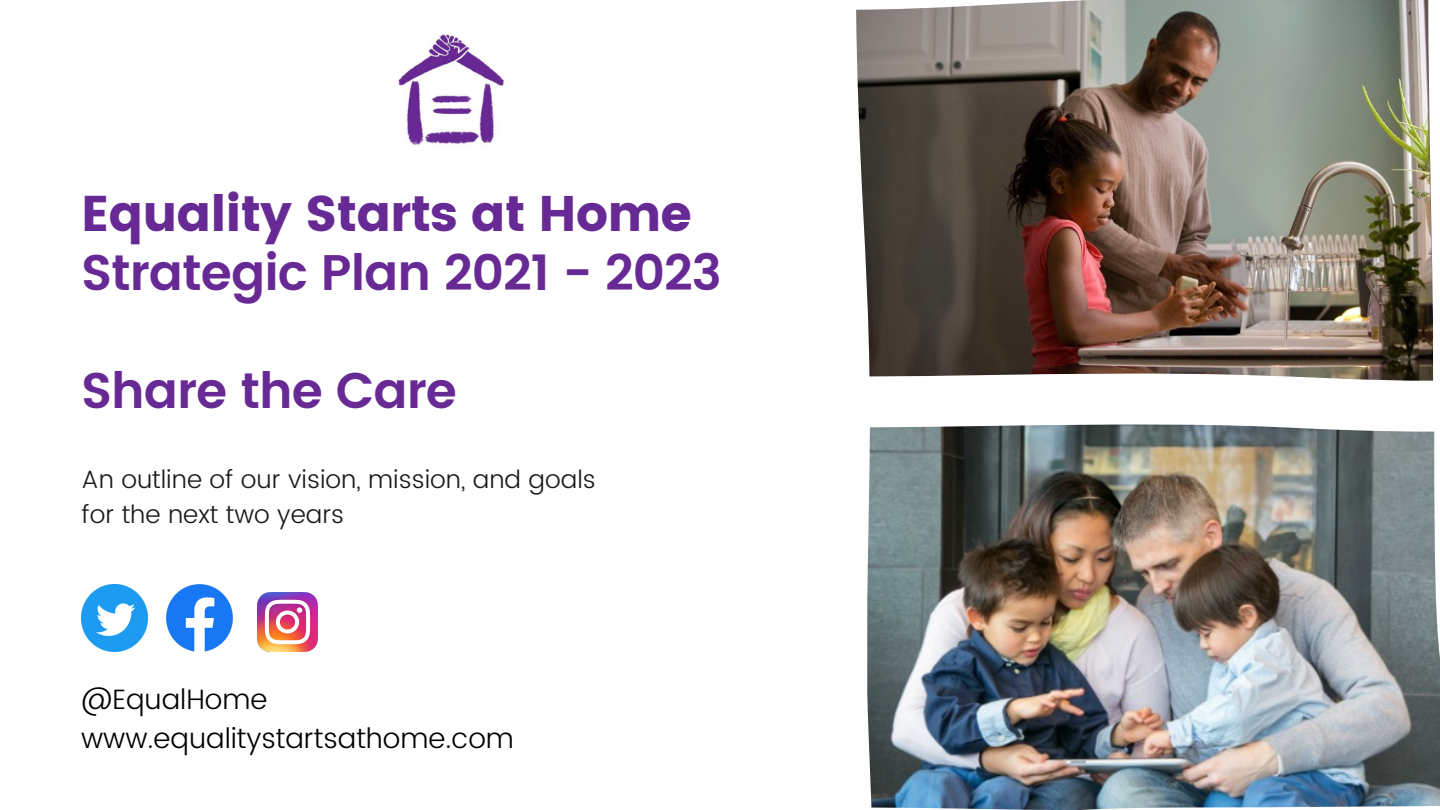
<style>
.page{position:relative;width:1440px;height:810px;background:#fff}
.page>*{position:absolute;margin:0;border:0;box-sizing:border-box;transform-origin:0 0}
.t1{font:600 50px "Poppins";letter-spacing:-.02em;color:#672994}
.t2{font:50px "Poppins";letter-spacing:-.02em;color:#672994}
.t3{font:300 28px "Poppins";color:#000}
.t4{font:300 25px "Poppins";color:#191919}
</style>
<div class="page">
<img style="left:398px;top:34px;width:106px;height:112px">
<img style="left:81px;top:585px;width:67px;height:67px">
<img style="left:166px;top:585px;width:67px;height:67px">
<img style="left:258px;top:592px;width:59px;height:60px">
<img style="left:856px;top:0;width:578px;height:381px">
<img style="left:867px;top:424px;width:573px;height:386px">
<p class="t2" style="left:81px;top:184px;width:613px">Equality Starts at Home</p>
<p class="t1" style="left:81px;top:243px;width:642px">Strategic Plan 2021 - 2023</p>
<p class="t1" style="left:81px;top:362px;width:378px">Share the Care</p>
<p class="t4" style="left:82px;top:465px;width:516px">An outline of our vision, mission, and goals</p>
<p class="t4" style="left:82px;top:500px;width:264px">for the next two years</p>
<p class="t3" style="left:81px;top:683px;width:188px">@EqualHome</p>
<p class="t3" style="left:81px;top:722px;width:434px">www.equalitystartsathome.com</p>
</div>
